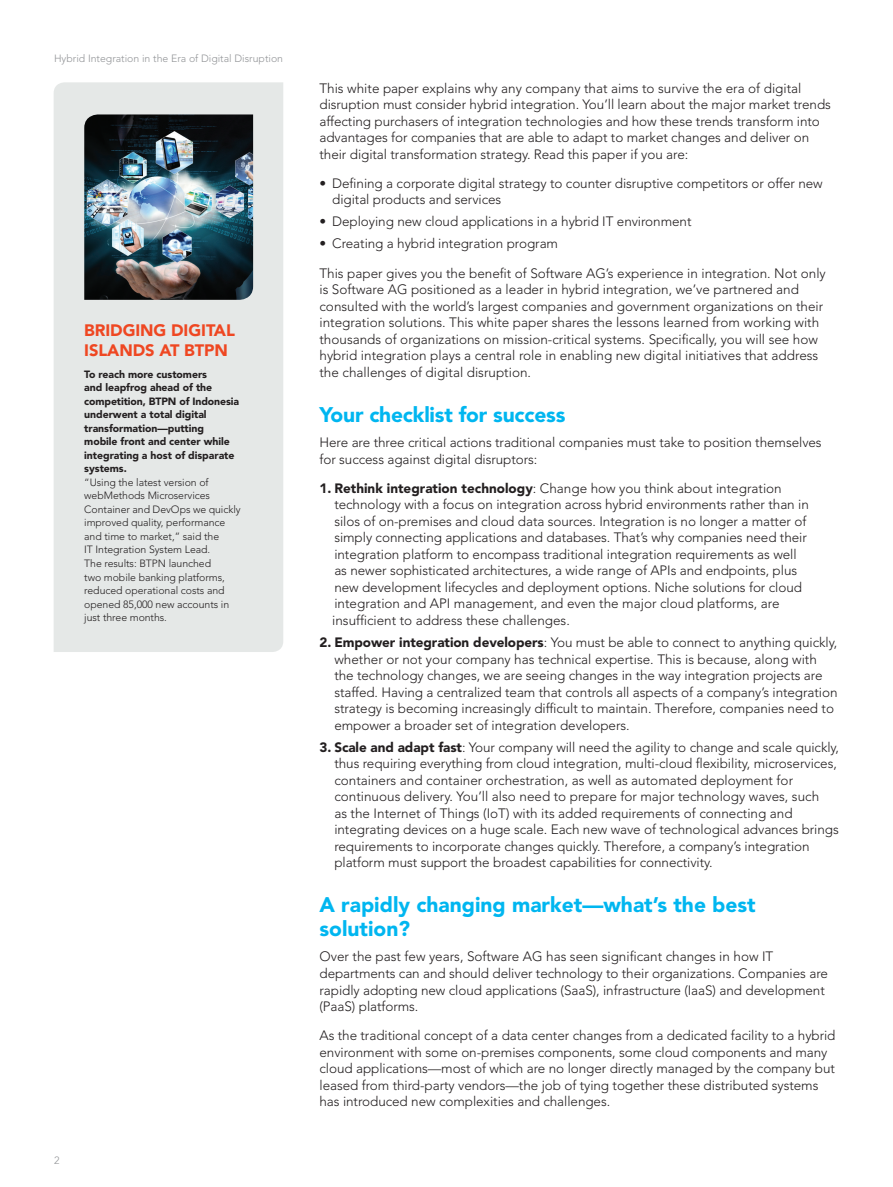
<style>
.page{position:relative;width:893px;height:1187px;background:#fff}
.page>*{position:absolute;margin:0;border:0;box-sizing:border-box;transform-origin:0 0}
.Blue_Headline_2_-_Bo{font:900 21px/24px "Avenir LT Std";color:#00b6f0}
.Blue_Headline_2_-_Bo-2{font:900 16.5px/19.5px "Avenir LT Std";letter-spacing:-.005em;color:#ef4722}
.Bodycopy_-_Light_9_1{font:300 13.5px/16.5px "Avenir LT Std";letter-spacing:-.005em;color:#231f20}
.Bodycopy_-_Light_9_1-2{font:300 10.5px/13.5px "Avenir LT Std";letter-spacing:-.005em;color:#231f20}
.t1{font:300 10.5px "Avenir LT Std";color:#939598}
.s1{font-weight:900}
</style>
<div class="page">
<div style="left:54px;top:82px;width:229px;height:570px;background:#e5e8e7"></div>
<img style="left:84px;top:114px;width:169px;height:186px">
<p class="t1" style="left:54px;top:52px;width:231px">Hybrid Integration in the Era of Digital Disruption</p>
<p class="Blue_Headline_2_-_Bo-2" style="left:84px;top:321px;width:152px">BRIDGING DIGITAL<br>ISLANDS AT BTPN</p>
<p class="Bodycopy_-_Light_9_1-2" style="left:84px;top:367px;width:158px"><span class="s1">To reach more customers<br>and leapfrog ahead of the competition, BTPN of Indonesia underwent a total digital transformation—putting<br>mobile front and center while integrating a host of disparate systems.<br></span>“Using the latest version of webMethods Microservices<br>Container and DevOps we quickly improved quality, performance and time to market,” said the<br>IT Integration System Lead.<br>The results: BTPN launched<br>two mobile banking platforms, reduced operational costs and opened 85,000 new accounts in just three months.</p>
<p class="t1" style="left:54px;top:1153px;width:7px">2</p>
<p class="Bodycopy_-_Light_9_1" style="left:319px;top:80px;width:513px">This white paper explains why any company that aims to survive the era of digital disruption must consider hybrid integration. You’ll learn about the major market trends affecting purchasers of integration technologies and how these trends transform into advantages for companies that are able to adapt to market changes and deliver on their digital transformation strategy. Read this paper if you are:</p>
<p class="Bodycopy_-_Light_9_1" style="left:332px;top:175px;width:492px;text-indent:-13px">• Defining a corporate digital strategy to counter disruptive competitors or offer new digital products and services</p>
<p class="Bodycopy_-_Light_9_1" style="left:319px;top:213px;width:373px">• Deploying new cloud applications in a hybrid IT environment</p>
<p class="Bodycopy_-_Light_9_1" style="left:319px;top:235px;width:240px">• Creating a hybrid integration program</p>
<p class="Bodycopy_-_Light_9_1" style="left:319px;top:265px;width:508px">This paper gives you the benefit of Software AG’s experience in integration. Not only is Software AG positioned as a leader in hybrid integration, we’ve partnered and consulted with the world’s largest companies and government organizations on their integration solutions. This white paper shares the lessons learned from working with thousands of organizations on mission-critical systems. Specifically, you will see how hybrid integration plays a central role in enabling new digital initiatives that address the challenges of digital disruption.</p>
<p class="Blue_Headline_2_-_Bo" style="left:319px;top:402px;width:247px">Your checklist for success</p>
<p class="Bodycopy_-_Light_9_1" style="left:319px;top:434px;width:504px">Here are three critical actions traditional companies must take to position themselves for success against digital disruptors:</p>
<p class="Bodycopy_-_Light_9_1" style="left:332px;top:480px;width:478px;text-indent:-13px"><span class="s1">1. Rethink integration technology</span>: Change how you think about integration technology with a focus on integration across hybrid environments rather than in silos of on-premises and cloud data sources. Integration is no longer a matter of simply connecting applications and databases. That’s why companies need their integration platform to encompass traditional integration requirements as well as newer sophisticated architectures, a wide range of APIs and endpoints, plus new development lifecycles and deployment options. Niche solutions for cloud integration and API management, and even the major cloud platforms, are insufficient to address these challenges.</p>
<p class="Bodycopy_-_Light_9_1" style="left:334px;top:634px;width:505px;text-indent:-15px"><span class="s1">2. Empower integration developers</span>: You must be able to connect to anything quickly, whether or not your company has technical expertise. This is because, along with the technology changes, we are seeing changes in the way integration projects are staffed. Having a centralized team that controls all aspects of a company’s integration strategy is becoming increasingly difficult to maintain. Therefore, companies need to empower a broader set of integration developers.</p>
<p class="Bodycopy_-_Light_9_1" style="left:334px;top:738px;width:506px;text-indent:-15px"><span class="s1">3. Scale and adapt fast</span>: Your company will need the agility to change and scale quickly, thus requiring everything from cloud integration, multi-cloud flexibility, microservices, containers and container orchestration, as well as automated deployment for continuous delivery. You’ll also need to prepare for major technology waves, such<br>as the Internet of Things (IoT) with its added requirements of connecting and integrating devices on a huge scale. Each new wave of technological advances brings requirements to incorporate changes quickly. Therefore, a company’s integration platform must support the broadest capabilities for connectivity.</p>
<p class="Blue_Headline_2_-_Bo" style="left:319px;top:893px;width:438px">A rapidly changing market—what’s the best solution?</p>
<p class="Bodycopy_-_Light_9_1" style="left:319px;top:948px;width:510px">Over the past few years, Software AG has seen significant changes in how IT departments can and should deliver technology to their organizations. Companies are rapidly adopting new cloud applications (SaaS), infrastructure (IaaS) and development (PaaS) platforms.</p>
<p class="Bodycopy_-_Light_9_1" style="left:319px;top:1027px;width:518px">As the traditional concept of a data center changes from a dedicated facility to a hybrid environment with some on-premises components, some cloud components and many cloud applications—most of which are no longer directly managed by the company but leased from third-party vendors—the job of tying together these distributed systems has introduced new complexities and challenges.</p>
</div>
